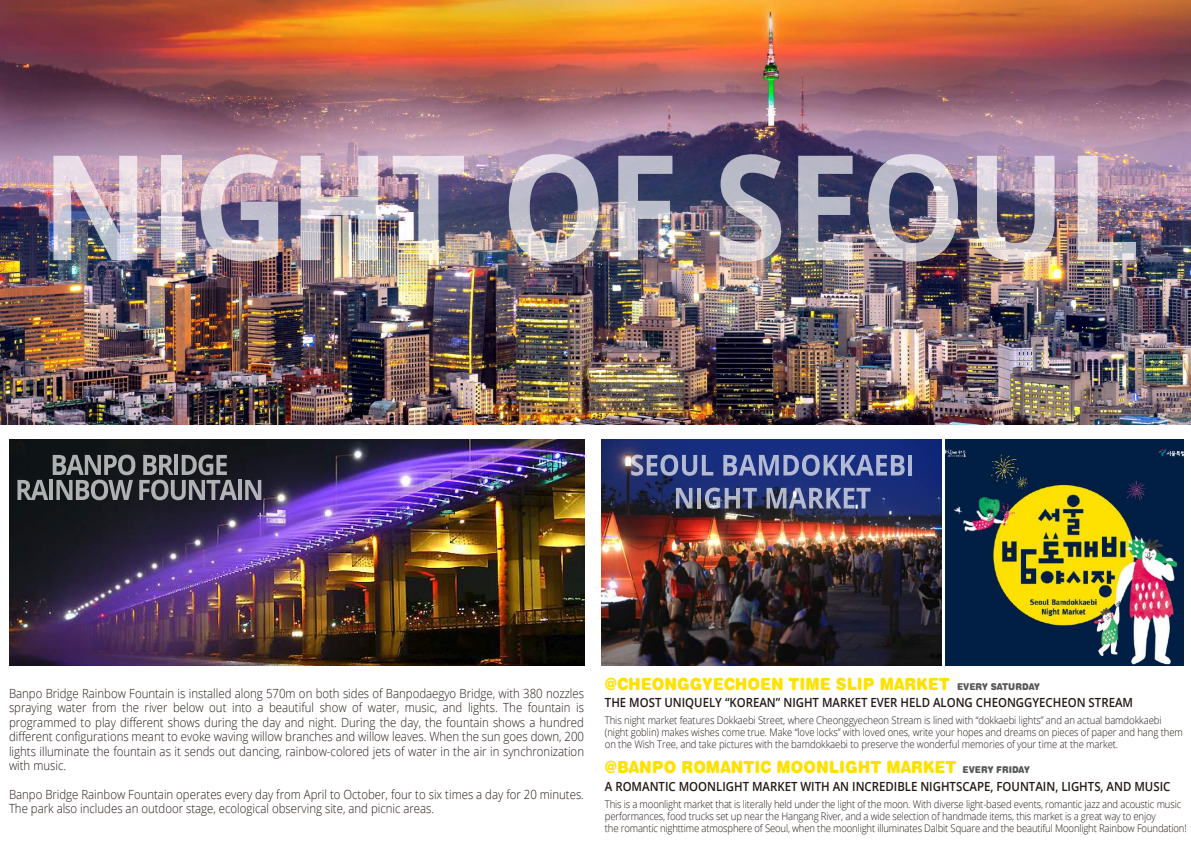
<style>
.page{position:relative;width:1191px;height:842px;background:#fff}
.page>*{position:absolute;margin:0;border:0;box-sizing:border-box;transform-origin:0 0}
.t1{font:900 16.8px "Helvetica Rounded";color:#fee101;scale:.9 1}
.t2{font:300 12.6px/14.4px "Open Sans";color:#231815;text-align:justify;scale:.9 1}
.t3{font:600 12.6px "Open Sans";color:#231815;scale:.9 1}
.t4{font:300 10.5px/12px "Open Sans";letter-spacing:-.015em;color:#231815;scale:.9 1}
.s1{font-size:9.4px;color:#595757}
</style>
<div class="page">
<img style="left:0;top:0;width:1191px;height:424px">
<img style="left:53px;top:156px;width:84px;height:104px">
<svg style="left:161px;top:156px;width:20px;height:104px;background:#e4dbe0"></svg>
<img style="left:201px;top:154px;width:77px;height:108px">
<img style="left:301px;top:156px;width:77px;height:104px">
<img style="left:393px;top:156px;width:71px;height:104px">
<img style="left:509px;top:154px;width:89px;height:108px">
<img style="left:618px;top:156px;width:54px;height:104px">
<img style="left:719px;top:154px;width:62px;height:108px">
<svg style="left:798px;top:156px;width:54px;height:104px;background:#9697a8"></svg>
<img style="left:868px;top:154px;width:90px;height:108px">
<img style="left:977px;top:156px;width:77px;height:106px">
<img style="left:1077px;top:156px;width:59px;height:104px">
<img style="left:9px;top:439px;width:575px;height:227px">
<svg style="left:17px;top:455px;width:220px;height:45px;background:#535559"></svg>
<hr style="left:238px;top:480px;width:4px;height:20px;background:#b3b2b7">
<svg style="left:245px;top:480px;width:16px;height:20px"></svg>
<img style="left:602px;top:439px;width:339px;height:227px">
<svg style="left:631px;top:455px;width:82px;height:21px;background:#626e9f"></svg>
<svg style="left:723px;top:455px;width:181px;height:21px;background:#6574aa"></svg>
<hr style="left:908px;top:455px;width:4px;height:20px;background:#b0b7d3">
<svg style="left:676px;top:488px;width:16px;height:20px"></svg>
<svg style="left:697px;top:488px;width:4px;height:20px"></svg>
<svg style="left:705px;top:488px;width:52px;height:21px"></svg>
<svg style="left:766px;top:488px;width:104px;height:20px;background:#6c769d"></svg>
<img style="left:946px;top:439px;width:237px;height:227px">
<p class="t2" style="left:9px;top:686px;width:640px">Banpo Bridge Rainbow Fountain is installed along 570m on both sides of Banpodaegyo Bridge, with 380 nozzles spraying water from the river below out into a beautiful show of water, music, and lights. The fountain is programmed to play different shows during the day and night. During the day, the fountain shows a hundred different configurations meant to evoke waving willow branches and willow leaves. When the sun goes down, 200 lights illuminate the fountain as it sends out dancing, rainbow-colored jets of water in the air in synchronization with music.</p>
<p class="t2" style="left:9px;top:787px;width:640px">Banpo Bridge Rainbow Fountain operates every day from April to October, four to six times a day for 20 minutes.<br>The park also includes an outdoor stage, ecological observing site, and picnic areas.</p>
<h1 class="t1" style="left:605px;top:673px;width:485px">@CHEONGGYECHOEN TIME SLIP MARKET <span class="s1">EVERY SATURDAY</span></h1>
<p class="t3" style="left:605px;top:694px;width:588px">THE MOST UNIQUELY “KOREAN” NIGHT MARKET EVER HELD ALONG CHEONGGYECHEON STREAM</p>
<p class="t4" style="left:605px;top:714px;width:643px">This night market features Dokkaebi Street, where Cheonggyecheon Stream is lined with “dokkaebi lights” and an actual bamdokkaebi (night goblin) makes wishes come true. Make “love locks” with loved ones, write your hopes and dreams on pieces of paper and hang them on the Wish Tree, and take pictures with the bamdokkaebi to preserve the wonderful memories of your time at the market.</p>
<p class="t3" style="left:605px;top:777px;width:630px">A ROMANTIC MOONLIGHT MARKET WITH AN INCREDIBLE NIGHTSCAPE, FOUNTAIN, LIGHTS, AND MUSIC</p>
<p class="t4" style="left:605px;top:797px;width:648px">This is a moonlight market that is literally held under the light of the moon. With diverse light-based events, romantic jazz and acoustic music performances, food trucks set up near the Hangang River, and a wide selection of handmade items, this market is a great way to enjoy<br>the romantic nighttime atmosphere of Seoul, when the moonlight illuminates Dalbit Square and the beautiful Moonlight Rainbow Foundation!</p>
<h1 class="t1" style="left:605px;top:756px;width:473px">@BANPO ROMANTIC MOONLIGHT MARKET <span class="s1">EVERY FRIDAY</span></h1>
</div>
